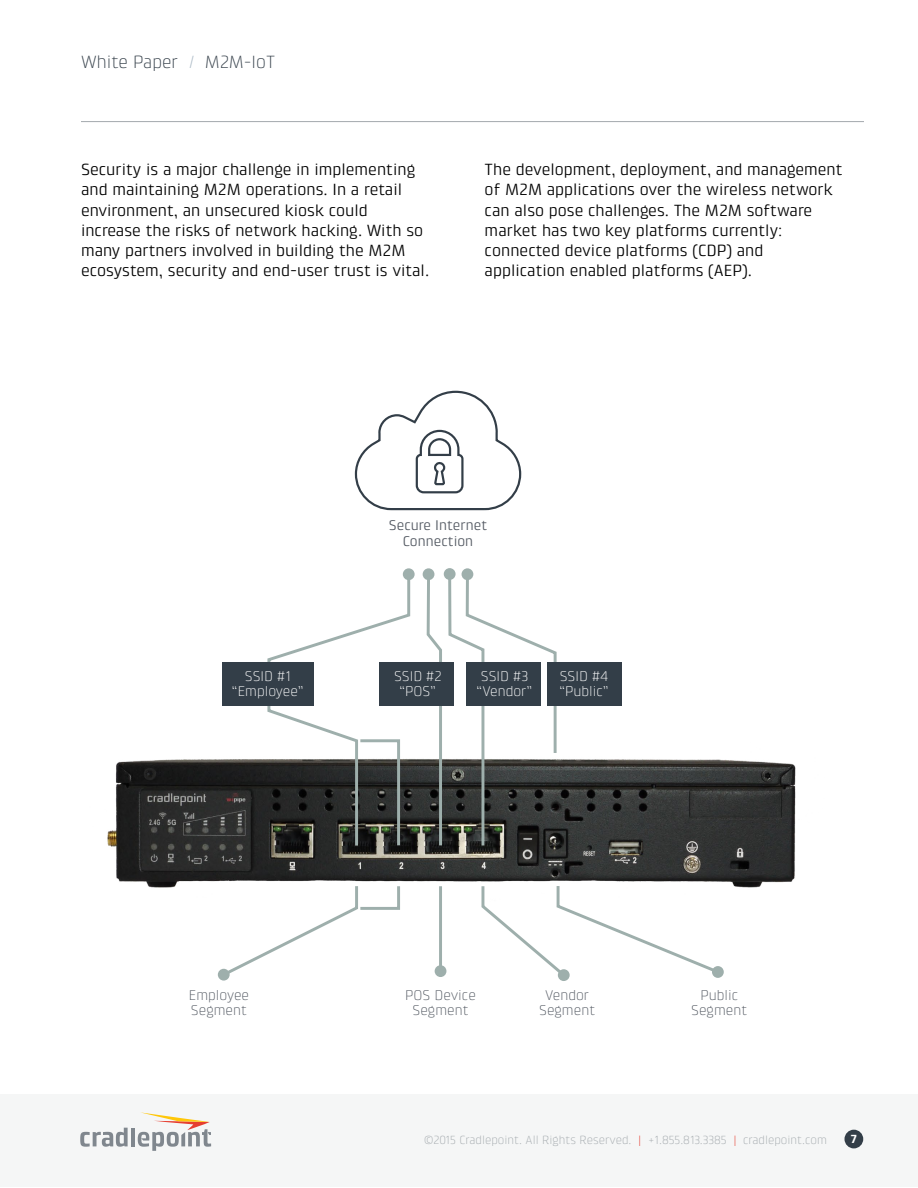
<style>
.page{position:relative;width:918px;height:1188px;background:#fff}
.page>*{position:absolute;margin:0;border:0;box-sizing:border-box;transform-origin:0 0}
.t1{font:300 18px "Klint LT Pro";color:#333e48}
.t2{font:16.5px/20.2px "Klint Pro";color:#000}
.t3{font:300 14.25px/15.3px "Klint LT Pro";color:#515760;text-align:center}
.t4{font:300 14.25px/15.3px "Klint LT Pro";color:#fff;text-align:center}
.t5{font:14.25px/15.3px "Klint Pro";color:#515760;text-align:center}
.t6{font:300 12px "Klint LT Pro";color:#a3a9ad}
.t7{font:700 12px "Klint Pro";color:#fff}
.s1{color:#aab9c5}
.s2{color:#e63e30}
</style>
<div class="page">
<div style="left:0;top:1094px;width:918px;height:93px;background:#f5f6f6"></div>
<svg style="left:80px;top:1128px;width:48px;height:19px"></svg>
<hr style="left:131px;top:1128px;width:4px;height:18px;background:#80878e">
<svg style="left:138px;top:1112px;width:73px;height:39px"></svg>
<div style="left:844px;top:1130px;width:19px;height:18px;background:#333e48;border-radius:50%"></div>
<hr style="left:81px;top:121px;width:783px;height:1px;background:#a3a9ad">
<img style="left:107px;top:759px;width:689px;height:129px">
<svg style="left:218px;top:969px;width:12px;height:12px"></svg>
<hr style="left:439px;top:886px;width:3px;height:85px;background:#9eafac">
<div style="left:435px;top:965px;width:11px;height:12px;background:#9eafac;border-radius:50%"></div>
<div style="left:558px;top:969px;width:12px;height:12px;background:#9eafac;border-radius:50%"></div>
<svg style="left:462px;top:568px;width:11px;height:12px"></svg>
<svg style="left:480px;top:883px;width:242px;height:96px"></svg>
<div style="left:712px;top:966px;width:12px;height:12px;background:#9eafac;border-radius:50%"></div>
<svg style="left:266px;top:571px;width:146px;height:278px"></svg>
<div style="left:403px;top:568px;width:12px;height:12px;background:#9eafac;border-radius:50%"></div>
<svg style="left:220px;top:883px;width:182px;height:96px"></svg>
<div style="left:423px;top:568px;width:11px;height:12px;background:#9eafac;border-radius:50%"></div>
<svg style="left:425px;top:571px;width:133px;height:277px"></svg>
<div style="left:444px;top:568px;width:12px;height:12px;background:#9eafac;border-radius:50%"></div>
<div style="left:222px;top:663px;width:92px;height:43px;background:#333e48"></div>
<div style="left:380px;top:663px;width:74px;height:43px;background:#333e48"></div>
<div style="left:467px;top:663px;width:74px;height:43px;background:#333e48"></div>
<div style="left:548px;top:663px;width:74px;height:43px;background:#333e48"></div>
<svg style="left:354px;top:390px;width:168px;height:121px"></svg>
<p class="t1" style="left:81px;top:52px;width:196px">White Paper <span class="s1">/</span> M2M-IoT</p>
<p class="t2" style="left:81px;top:159px;width:350px">Security is a major challenge in implementing and maintaining M2M operations. In a retail environment, an unsecured kiosk could increase the risks of network hacking. With so many partners involved in building the M2M ecosystem, security and end-user trust is vital.</p>
<p class="t2" style="left:485px;top:159px;width:359px">The development, deployment, and management of M2M applications over the wireless network can also pose challenges. The M2M software market has two key platforms currently: connected device platforms (CDP) and application enabled platforms (AEP).</p>
<p class="t5" style="left:389px;top:518px;width:100px">Secure Internet<br>Connection</p>
<p class="t4" style="left:232px;top:668px;width:73px">SSID #1 “Employee”</p>
<p class="t4" style="left:394px;top:668px;width:49px">SSID #2 “POS”</p>
<p class="t4" style="left:477px;top:668px;width:57px;text-align:left">SSID #3 “Vendor”</p>
<p class="t4" style="left:559px;top:668px;width:51px;text-align:left">SSID #4 “Public”</p>
<p class="t3" style="left:189px;top:987px;width:62px;text-align:left">Employee<br>Segment</p>
<p class="t3" style="left:405px;top:987px;width:72px">POS Device<br>Segment</p>
<p class="t3" style="left:539px;top:987px;width:58px">Vendor<br>Segment</p>
<p class="t3" style="left:691px;top:987px;width:58px">Public<br>Segment</p>
<p class="t6" style="left:424px;top:1133px;width:404px">©2015 Cradlepoint. All Rights Reserved. <span class="s2">|</span> +1.855.813.3385 <span class="s2">|</span> cradlepoint.com</p>
<p class="t7" style="left:850px;top:1132px;width:8px">7</p>
</div>
